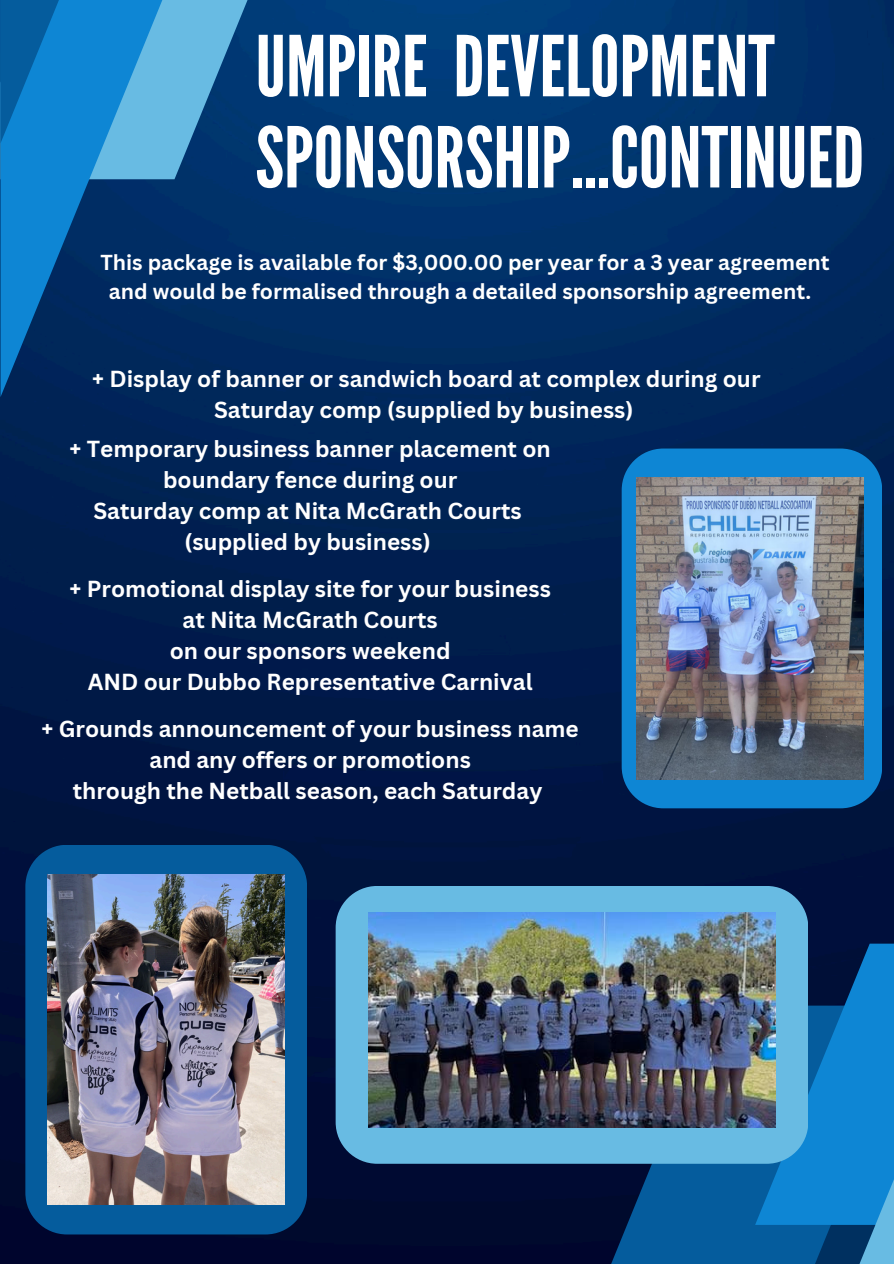
<style>
.page{position:relative;width:894px;height:1264px;background:#fff}
.page>*{position:absolute;margin:0;border:0;box-sizing:border-box;transform-origin:0 0}
.t1{font:83.55px/91.2px "League Gothic";color:#fff}
.t2{font:700 22.5px/31px "Canva Sans";color:#fff;text-align:center}
.t3{font:700 21px "Canva Sans";color:#fff}
</style>
<div class="page">
<img style="left:0;top:0;width:893px;height:1263px">
<svg style="left:177px;top:0;width:117px;height:179px;fill:#003773"></svg>
<svg style="left:1px;top:0;width:176px;height:397px"></svg>
<svg style="left:1px;top:0;width:147px;height:143px"></svg>
<svg style="left:601px;top:1163px;width:83px;height:100px;fill:#055c9d"></svg>
<svg style="left:684px;top:943px;width:209px;height:320px"></svg>
<div style="left:25px;top:844px;width:282px;height:390px;background:#055c9d;border-radius:42px"></div>
<img style="left:48px;top:874px;width:236px;height:330px">
<div style="left:335px;top:886px;width:472px;height:277px;background:#68bbe3;border-radius:42px"></div>
<img style="left:368px;top:913px;width:407px;height:214px">
<div style="left:621px;top:448px;width:261px;height:360px;background:#0e86d4;border-radius:42px"></div>
<img style="left:636px;top:477px;width:227px;height:302px">
<p class="t1" style="left:255px;top:23px;width:610px">UMPIRE DEVELOPMENT<br>SPONSORSHIP...CONTINUED</p>
<p class="t3" style="left:100px;top:248px;width:730px">This package is available for $3,000.00 per year for a 3 year agreement</p>
<p class="t3" style="left:109px;top:277px;width:703px">and would be formalised through a detailed sponsorship agreement.</p>
<p class="t2" style="left:92px;top:363px;width:669px">+ Display of banner or sandwich board at complex during our</p>
<p class="t2" style="left:214px;top:394px;width:421px">Saturday comp (supplied by business)</p>
<h1 class="t2" style="left:70px;top:433px;width:482px">+ Temporary business banner placement on boundary fence during our</h1>
<p class="t2" style="left:93px;top:495px;width:429px">Saturday comp at Nita McGrath Courts</p>
<p class="t2" style="left:184px;top:526px;width:248px">(supplied by business)</p>
<p class="t2" style="left:69px;top:573px;width:482px">+ Promotional display site for your business</p>
<p class="t2" style="left:182px;top:604px;width:256px">at Nita McGrath Courts</p>
<p class="t2" style="left:170px;top:635px;width:282px">on our sponsors weekend</p>
<p class="t2" style="left:88px;top:666px;width:446px">AND our Dubbo Representative Carnival</p>
<p class="t2" style="left:42px;top:713px;width:538px">+ Grounds announcement of your business name and any offers or promotions</p>
<p class="t2" style="left:73px;top:775px;width:471px">through the Netball season, each Saturday</p>
</div>
